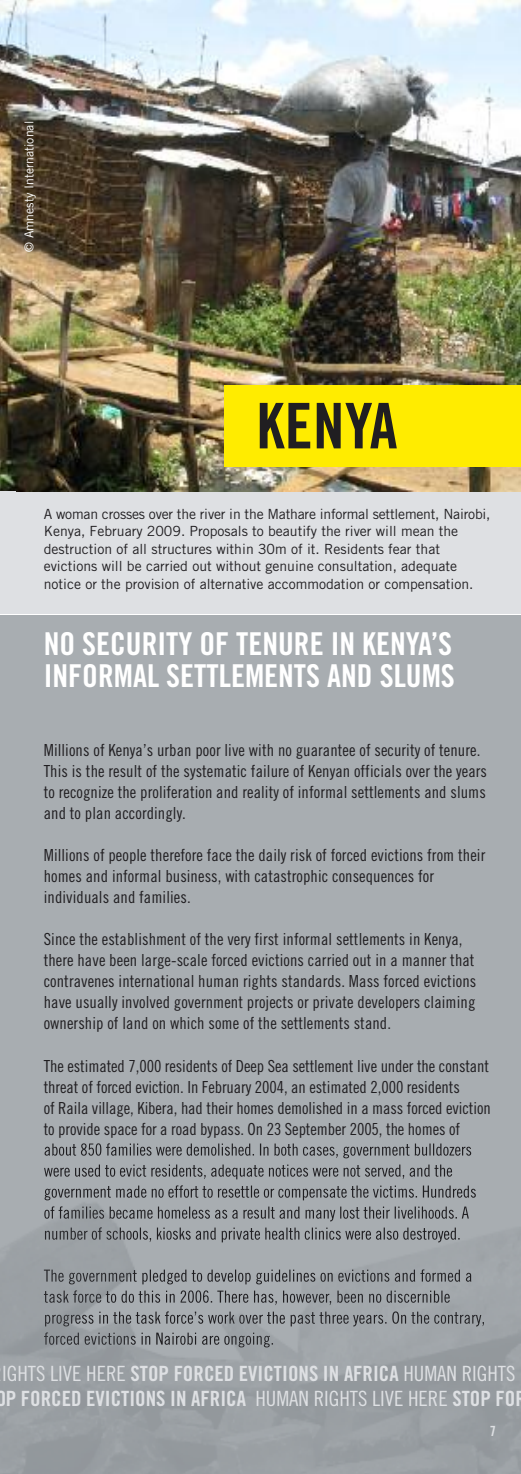
<style>
.page{position:relative;width:521px;height:1474px;background:#fff}
.page>*{position:absolute;margin:0;border:0;box-sizing:border-box;transform-origin:0 0}
.t1{font:63px "Amnesty Trade Gothic Bd Cn 20 OTF";letter-spacing:.005em;color:#201e21}
.t2{font:31.5px/31.5px "Amnesty Trade Gothic Bd Cn 20 OTF";color:#fff}
.t3{font:21px/25.2px "Amnesty Trade Gothic Bd Cn 20 OTF";color:#dee0e3;text-align:center}
.t4{font:16.62px/21px "Amnesty Trade Gothic Cn 18";letter-spacing:.005em;color:#201e21}
.t5{font:14px/17.5px "Amnesty Trade Gothic";color:#201e21}
.t6{font:14px "Amnesty Trade Gothic Bd Cn 20 OTF";color:#dee0e3}
.t7{font:12.25px "Amnesty Trade Gothic";color:#fff}
.s1{font-family:"Amnesty Trade Gothic Cn 18"}
</style>
<div class="page">
<div style="left:0;top:614px;width:521px;height:859px;background:#a8adb1"></div>
<img style="left:0;top:1143px;width:521px;height:330px">
<img style="left:45px;top:1143px;width:42px;height:12px">
<img style="left:44px;top:1167px;width:49px;height:9px">
<img style="left:45px;top:1188px;width:53px;height:12px">
<img style="left:44px;top:1206px;width:60px;height:12px">
<img style="left:45px;top:1227px;width:66px;height:12px">
<img style="left:44px;top:1269px;width:51px;height:15px">
<img style="left:44px;top:1290px;width:51px;height:12px">
<img style="left:45px;top:1314px;width:36px;height:12px">
<img style="left:44px;top:1332px;width:46px;height:12px">
<div style="left:0;top:491px;width:521px;height:123px;background:#dee0e3"></div>
<img style="left:1px;top:0;width:520px;height:491px">
<div style="left:224px;top:385px;width:297px;height:81px;background:#ffec00"></div>
<p class="t7" style="left:22px;top:252px;width:132px;rotate:-90deg">© Amnesty International</p>
<h1 class="t1" style="left:256px;top:387px;width:143px">KENYA</h1>
<p class="t5" style="left:44px;top:505px;width:448px">A woman crosses over the river in the Mathare informal settlement, Nairobi, Kenya, February 2009. Proposals to beautify the river will mean the destruction of all structures within 30m of it. Residents fear that evictions will be carried out without genuine consultation, adequate notice or the provision of alternative accommodation or compensation.</p>
<h2 class="t2" style="left:44px;top:627px;width:413px">NO SECURITY OF TENURE IN KENYA’S<br>INFORMAL SETTLEMENTS AND SLUMS</h2>
<p class="t4" style="left:44px;top:739px;width:445px">Millions of Kenya’s urban poor live with no guarantee of security of tenure.<br>This is the result of the systematic failure of Kenyan officials over the years to recognize the proliferation and reality of informal settlements and slums and to plan accordingly.</p>
<p class="t4" style="left:44px;top:844px;width:443px">Millions of people therefore face the daily risk of forced evictions from their homes and informal business, with catastrophic consequences for individuals and families.</p>
<p class="t4" style="left:44px;top:928px;width:434px">Since the establishment of the very first informal settlements in Kenya, there have been large-scale forced evictions carried out in a manner that contravenes international human rights standards. Mass forced evictions have usually involved government projects or private developers claiming ownership of land on which some of the settlements stand.</p>
<p class="t4" style="left:44px;top:1054px;width:448px">The estimated 7,000 residents of Deep Sea settlement live under the constant threat of forced eviction. In February 2004, an estimated 2,000 residents<br>of Raila village, Kibera, had their homes demolished in a mass forced eviction to provide space for a road bypass. On 23 September 2005, the homes of</p>
<p class="t3" style="left:-5px;top:1360px;width:532px"><span class="s1">IGHTS LIVE HERE</span> STOP FORCED EVICTIONS IN AFRICA <span class="s1">HUMAN RIGHTS<br></span>OP FORCED EVICTIONS IN AFRICA <span class="s1">HUMAN RIGHTS LIVE HERE</span> STOP FOR</p>
<p class="t6" style="left:490px;top:1422px;width:8px">7</p>
</div>
